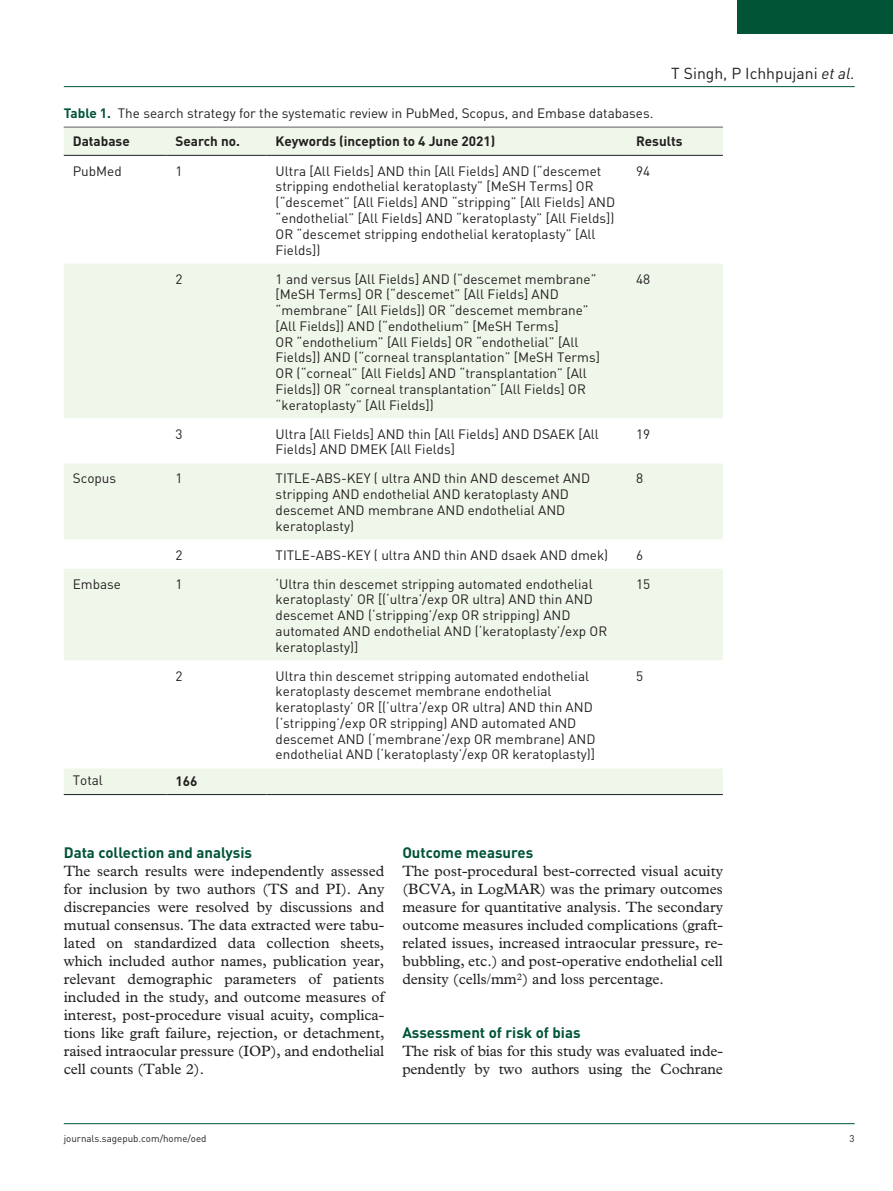
<style>
.page{position:relative;width:893px;height:1191px;background:#fff}
.page>*{position:absolute;margin:0;border:0;box-sizing:border-box;transform-origin:0 0}
.t1{font:15.75px "DIN";color:#231f20}
.t2{font:15px/18px "Plantin Std";color:#231f20;text-align:justify}
.t3{font:700 15px "DIN";color:#015436}
.t4{font:13.5px/15.8px "DIN";color:#231f20}
.t5{font:700 13.5px "DIN";color:#231f20}
.t6{font:9.75px "DIN";color:#231f20}
.s1{font-style:italic}
.s2{font-weight:700;color:#015436}
.s3{font-weight:700}
</style>
<div class="page">
<hr style="left:64px;top:86px;width:791px;height:1px;background:#015436">
<hr style="left:64px;top:1123px;width:791px;height:1px;background:#015436">
<div style="left:738px;top:0;width:155px;height:34px;background:#015436"></div>
<hr style="left:64px;top:127px;width:659px;height:1px;background:#231f20">
<div style="left:64px;top:128px;width:659px;height:666px;background:#eff7ea"></div>
<svg style="left:64px;top:156px;width:659px;height:612px;fill:#eff7ea"></svg>
<hr style="left:64px;top:155px;width:102px;height:1px;background:#231f20">
<hr style="left:166px;top:155px;width:101px;height:1px;background:#231f20">
<hr style="left:267px;top:155px;width:360px;height:1px;background:#231f20">
<hr style="left:627px;top:155px;width:96px;height:1px;background:#231f20">
<hr style="left:64px;top:794px;width:102px;height:1px;background:#231f20">
<hr style="left:166px;top:794px;width:101px;height:1px;background:#231f20">
<hr style="left:267px;top:794px;width:360px;height:1px;background:#231f20">
<hr style="left:627px;top:794px;width:96px;height:1px;background:#231f20">
<p class="t1" style="left:671px;top:63px;width:185px">T Singh, P Ichhpujani <span class="s1">et al.</span></p>
<p class="t4" style="left:73px;top:98px;width:582px;line-height:28.5px;text-indent:-9px"><span class="s2">Table 1.</span> The search strategy for the systematic review in PubMed, Scopus, and Embase databases.<br><span class="s3">Database</span></p>
<p class="t5" style="left:176px;top:133px;width:66px">Search no.</p>
<p class="t5" style="left:276px;top:133px;width:221px">Keywords (inception to 4 June 2021)</p>
<p class="t5" style="left:636px;top:133px;width:48px">Results</p>
<p class="t4" style="left:73px;top:163px;width:50px">PubMed</p>
<p class="t4" style="left:176px;top:163px;width:9px">1</p>
<p class="t4" style="left:276px;top:163px;width:341px">Ultra [All Fields] AND thin [All Fields] AND (“descemet stripping endothelial keratoplasty” [MeSH Terms] OR (“descemet” [All Fields] AND “stripping” [All Fields] AND “endothelial” [All Fields] AND “keratoplasty” [All Fields])<br>OR “descemet stripping endothelial keratoplasty” [All Fields])</p>
<p class="t4" style="left:636px;top:163px;width:16px">94</p>
<p class="t4" style="left:176px;top:270px;width:9px">2</p>
<p class="t4" style="left:276px;top:270px;width:326px">1 and versus [All Fields] AND (“descemet membrane” [MeSH Terms] OR (“descemet” [All Fields] AND “membrane” [All Fields]) OR “descemet membrane” [All Fields]) AND (“endothelium” [MeSH Terms]<br>OR “endothelium” [All Fields] OR “endothelial” [All Fields]) AND (“corneal transplantation” [MeSH Terms] OR (“corneal” [All Fields] AND “transplantation” [All Fields]) OR “corneal transplantation” [All Fields] OR “keratoplasty” [All Fields])</p>
<p class="t4" style="left:636px;top:270px;width:16px">48</p>
<p class="t4" style="left:176px;top:425px;width:9px">3</p>
<p class="t4" style="left:276px;top:425px;width:325px">Ultra [All Fields] AND thin [All Fields] AND DSAEK [All<br>Fields] AND DMEK [All Fields]</p>
<p class="t4" style="left:636px;top:425px;width:16px">19</p>
<p class="t4" style="left:73px;top:470px;width:45px">Scopus</p>
<p class="t4" style="left:176px;top:470px;width:9px">1</p>
<p class="t4" style="left:276px;top:470px;width:316px">TITLE-ABS-KEY ( ultra AND thin AND descemet AND stripping AND endothelial AND keratoplasty AND descemet AND membrane AND endothelial AND keratoplasty)</p>
<p class="t4" style="left:636px;top:470px;width:9px">8</p>
<p class="t4" style="left:176px;top:546px;width:9px">2</p>
<p class="t4" style="left:276px;top:546px;width:334px">TITLE-ABS-KEY ( ultra AND thin AND dsaek AND dmek)</p>
<p class="t4" style="left:636px;top:546px;width:9px">6</p>
<p class="t4" style="left:73px;top:575px;width:50px">Embase</p>
<p class="t4" style="left:176px;top:575px;width:9px">1</p>
<p class="t4" style="left:276px;top:575px;width:333px">‘Ultra thin descemet stripping automated endothelial keratoplasty’ OR [(‘ultra’/exp OR ultra) AND thin AND descemet AND (‘stripping’/exp OR stripping) AND automated AND endothelial AND (‘keratoplasty’/exp OR keratoplasty)]</p>
<p class="t4" style="left:636px;top:575px;width:16px">15</p>
<p class="t4" style="left:176px;top:667px;width:9px">2</p>
<p class="t4" style="left:276px;top:667px;width:321px">Ultra thin descemet stripping automated endothelial keratoplasty descemet membrane endothelial keratoplasty’ OR [(‘ultra’/exp OR ultra) AND thin AND (‘stripping’/exp OR stripping) AND automated AND descemet AND (‘membrane’/exp OR membrane) AND endothelial AND (‘keratoplasty’/exp OR keratoplasty)]</p>
<p class="t4" style="left:636px;top:667px;width:9px">5</p>
<p class="t4" style="left:73px;top:772px;width:32px">Total</p>
<p class="t5" style="left:176px;top:772px;width:23px">166</p>
<p class="t3" style="left:64px;top:843px;width:190px">Data collection and analysis</p>
<p class="t2" style="left:64px;top:862px;width:322px">The search results were independently assessed for inclusion by two authors (TS and PI). Any discrepancies were resolved by discussions and mutual consensus. The data extracted were tabu&shy;lated on standardized data collection sheets, which included author names, publication year, relevant demographic parameters of patients included in the study, and outcome measures of interest, post-procedure visual acuity, complica&shy;tions like graft failure, rejection, or detachment, raised intraocular pressure (IOP), and endothelial cell counts (Table 2).</p>
<p class="t3" style="left:402px;top:843px;width:132px">Outcome measures</p>
<p class="t2" style="left:402px;top:862px;width:322px">The post-procedural best-corrected visual acuity (BCVA, in LogMAR) was the primary outcomes measure for quantitative analysis. The secondary outcome measures included complications (graft&shy;related issues, increased intraocular pressure, re&shy;bubbling, etc.) and post-operative endothelial cell density (cells/mm<sup>2</sup>) and loss percentage.</p>
<p class="t3" style="left:402px;top:1023px;width:180px">Assessment of risk of bias</p>
<p class="t2" style="left:402px;top:1042px;width:322px">The risk of bias for this study was evaluated inde&shy;pendently by two authors using the Cochrane</p>
<p class="t6" style="left:64px;top:1132px;width:144px">journals.sagepub.com/home/oed</p>
<p class="t6" style="left:850px;top:1132px;width:7px">3</p>
</div>
